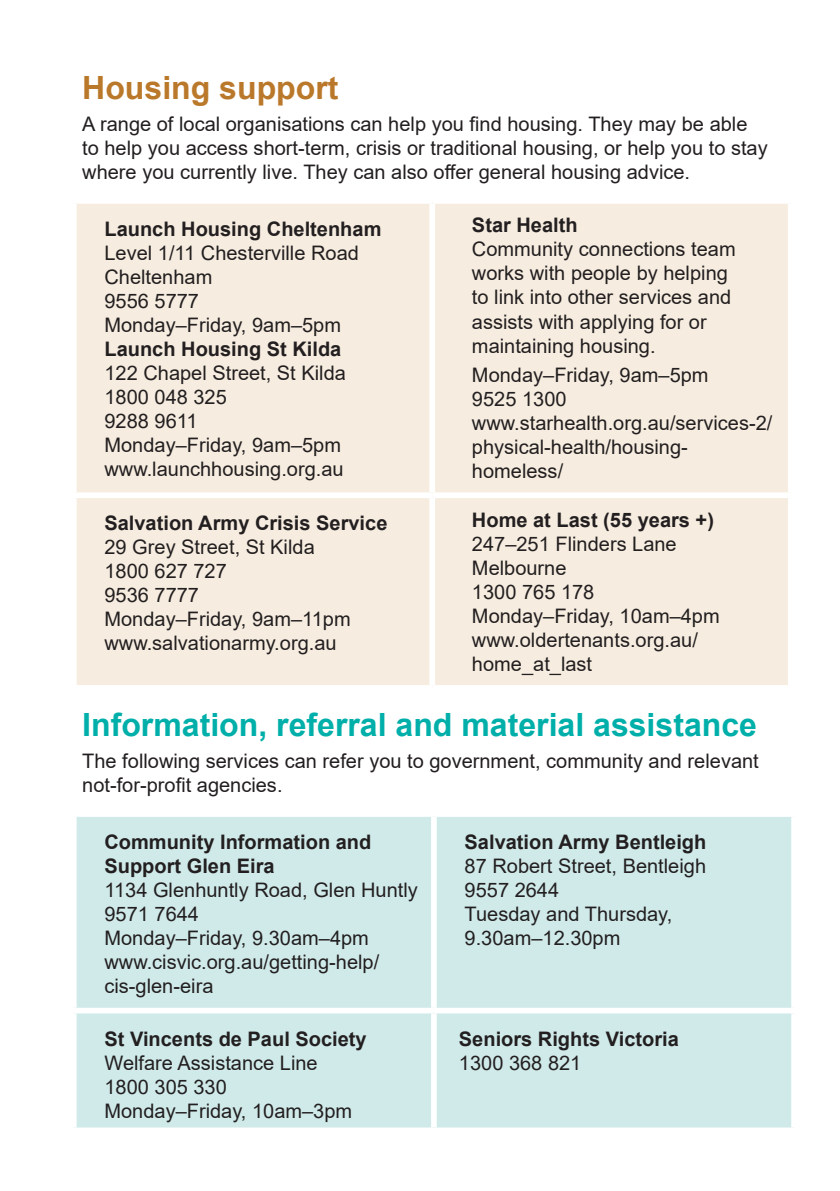
<style>
.page{position:relative;width:840px;height:1191px;background:#fff}
.page>*{position:absolute;margin:0;border:0;box-sizing:border-box;transform-origin:0 0}
.t1{font:700 32px "Arial";color:#00afa9}
.t2{font:700 32px "Arial";color:#ba782a}
.t3{font:20px/24px "Arial";color:#231f20}
.t4{font:700 20px/24px "Arial";color:#231f20}
</style>
<div class="page">
<div style="left:77px;top:204px;width:710px;height:481px;background:#f6ede0"></div>
<div style="left:429px;top:204px;width:6px;height:288px;background:#fff"></div>
<div style="left:71px;top:492px;width:361px;height:6px;background:#fff"></div>
<div style="left:432px;top:492px;width:361px;height:6px;background:#fff"></div>
<div style="left:429px;top:498px;width:6px;height:187px;background:#fff"></div>
<div style="left:77px;top:817px;width:713px;height:310px;background:#d0eaea"></div>
<div style="left:431px;top:817px;width:5px;height:190px;background:#fff"></div>
<div style="left:71px;top:1007px;width:362px;height:6px;background:#fff"></div>
<div style="left:433px;top:1007px;width:363px;height:6px;background:#fff"></div>
<div style="left:431px;top:1013px;width:5px;height:114px;background:#fff"></div>
<p class="t2" style="left:82px;top:66px;width:258px">Housing support</p>
<p class="t3" style="left:82px;top:111px;width:686px">A range of local organisations can help you find housing. They may be able to help you access short-term, crisis or traditional housing, or help you to stay where you currently live. They can also offer general housing advice.</p>
<p class="t4" style="left:104px;top:217px;width:278px">Launch Housing Cheltenham</p>
<p class="t3" style="left:104px;top:241px;width:256px">Level 1/11 Chesterville Road<br>Cheltenham</p>
<p class="t3" style="left:104px;top:289px;width:96px">9556 5777</p>
<p class="t3" style="left:104px;top:313px;width:238px">Monday–Friday, 9am–5pm</p>
<p class="t4" style="left:104px;top:337px;width:238px">Launch Housing St Kilda</p>
<p class="t3" style="left:104px;top:361px;width:243px">122 Chapel Street, St Kilda</p>
<p class="t3" style="left:104px;top:385px;width:124px">1800 048 325<br>9288 9611</p>
<p class="t3" style="left:104px;top:433px;width:241px">Monday–Friday, 9am–5pm www.launchhousing.org.au</p>
<p class="t4" style="left:471px;top:214px;width:107px">Star Health</p>
<p class="t3" style="left:471px;top:237px;width:265px">Community connections team works with people by helping to link into other services and assists with applying for or maintaining housing.</p>
<p class="t3" style="left:471px;top:363px;width:302px">Monday–Friday, 9am–5pm<br>9525 1300 www.starhealth.org.au/services-2/ physical-health/housing&shy;homeless/</p>
<p class="t4" style="left:471px;top:508px;width:243px">Home at Last (55 years +)</p>
<p class="t3" style="left:471px;top:531px;width:206px">247–251 Flinders Lane</p>
<p class="t3" style="left:471px;top:555px;width:96px">Melbourne</p>
<p class="t3" style="left:471px;top:579px;width:124px">1300 765 178</p>
<p class="t3" style="left:471px;top:603px;width:249px">Monday–Friday, 10am–4pm www.oldertenants.org.au/ home_at_last</p>
<p class="t1" style="left:82px;top:702px;width:676px">Information, referral and material assistance</p>
<p class="t3" style="left:82px;top:748px;width:677px">The following services can refer you to government, community and relevant not-for-profit agencies.</p>
<p class="t4" style="left:104px;top:830px;width:268px">Community Information and<br>Support Glen Eira</p>
<p class="t3" style="left:104px;top:877px;width:315px">1134 Glenhuntly Road, Glen Huntly</p>
<p class="t3" style="left:104px;top:901px;width:96px">9571 7644</p>
<p class="t3" style="left:104px;top:925px;width:276px">Monday–Friday, 9.30am–4pm www.cisvic.org.au/getting-help/ cis-glen-eira</p>
<p class="t4" style="left:104px;top:511px;width:284px">Salvation Army Crisis Service</p>
<p class="t3" style="left:104px;top:535px;width:212px">29 Grey Street, St Kilda</p>
<p class="t3" style="left:104px;top:559px;width:124px">1800 627 727<br>9536 7777</p>
<p class="t3" style="left:104px;top:607px;width:248px">Monday–Friday, 9am–11pm www.salvationarmy.org.au</p>
<p class="t4" style="left:464px;top:830px;width:243px">Salvation Army Bentleigh</p>
<p class="t3" style="left:464px;top:853px;width:243px">87 Robert Street, Bentleigh</p>
<p class="t3" style="left:464px;top:877px;width:96px">9557 2644</p>
<p class="t3" style="left:464px;top:901px;width:209px">Tuesday and Thursday,<br>9.30am–12.30pm</p>
<p class="t4" style="left:104px;top:1026px;width:263px">St Vincents de Paul Society</p>
<p class="t3" style="left:104px;top:1050px;width:215px">Welfare Assistance Line</p>
<p class="t3" style="left:104px;top:1074px;width:124px">1800 305 330</p>
<p class="t3" style="left:104px;top:1098px;width:249px">Monday–Friday, 10am–3pm</p>
<p class="t4" style="left:458px;top:1026px;width:221px">Seniors Rights Victoria</p>
<p class="t3" style="left:458px;top:1050px;width:124px">1300 368 821</p>
</div>
